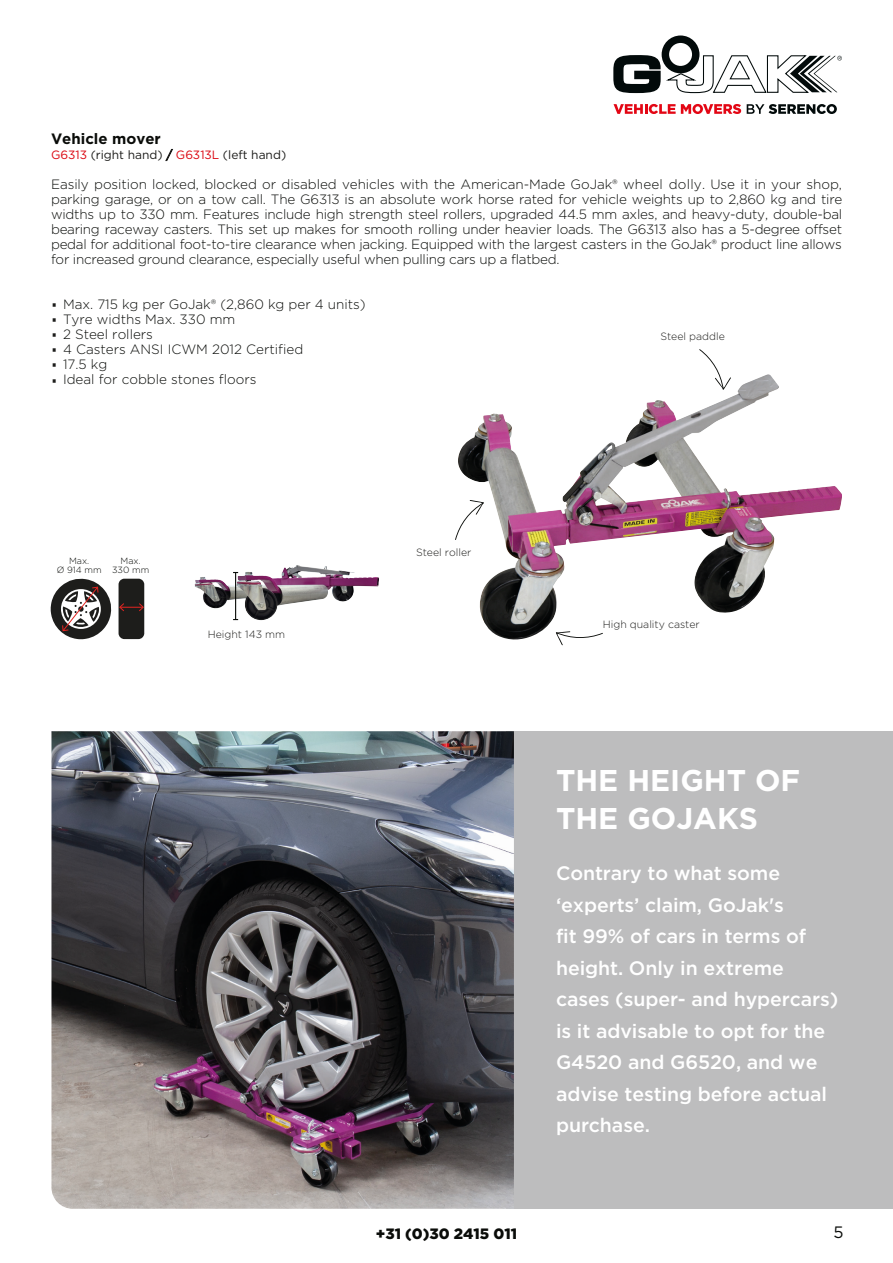
<style>
.page{position:relative;width:893px;height:1263px;background:#fff}
.page>*{position:absolute;margin:0;border:0;box-sizing:border-box;transform-origin:0 0}
.Naam_artikel{font:700 30px/37.5px "Gotham";color:#fff}
.Platte_tekst{font:500 19.5px/31.5px "Gotham";letter-spacing:-.005em;color:#fff}
.t1{font:16.5px "Gotham";color:#0a0c09}
.t2{font:900 15px "Gotham";color:#0a0c09}
.Naam_artikel-2{font:700 15px "Gotham";color:#0a0c09}
.Platte_tekst-2{font:300 13.5px/15px "Gotham";letter-spacing:-.02em;color:#0a0c09;text-align:justify}
.Platte_tekst-bullets{font:300 13.5px "Gotham";color:#0a0c09}
.Art__Nummer{font:12px "Gotham";color:#1d1d1b}
.afmeting{font:300 10.5px "Gotham";color:#1d1d1b}
.Platte_tekst-bullets-2{font:300 9px "Gotham";color:#0a0c09}
.s1{font-family:"Titillium Text 25 L 400 wt";font-weight:400;font-size:12px;color:#1d1d1b}
.s2{color:#db0812}
</style>
<div class="page">
<svg style="left:747px;top:104px;width:90px;height:10px"></svg>
<svg style="left:613px;top:36px;width:229px;height:58px"></svg>
<svg style="left:613px;top:104px;width:128px;height:10px"></svg>
<svg style="left:455px;top:531px;width:3px;height:9px"></svg>
<svg style="left:699px;top:349px;width:21px;height:25px"></svg>
<svg style="left:51px;top:579px;width:61px;height:60px"></svg>
<svg style="left:119px;top:579px;width:25px;height:60px"></svg>
<img style="left:458px;top:374px;width:310px;height:267px">
<img style="left:195px;top:565px;width:102px;height:22px">
<hr style="left:235px;top:572px;width:1px;height:47px;background:#0a0c09">
<div style="left:506px;top:731px;width:387px;height:478px;background:#bdbdbe"></div>
<img style="left:51px;top:731px;width:463px;height:478px">
<p class="Naam_artikel-2" style="left:51px;top:129px;width:111px">Vehicle mover</p>
<p class="Platte_tekst-2" style="left:51px;top:176px;width:793px">Easily position locked, blocked or disabled vehicles with the American-Made GoJak® wheel dolly. Use it in your shop, parking garage, or on a tow call. The G6313 is an absolute work horse rated for vehicle weights up to 2,860 kg and tire widths up to 330 mm. Features include high strength steel rollers, upgraded 44.5 mm axles, and heavy-duty, double-bal bearing raceway casters. This set up makes for smooth rolling under heavier loads. The G6313 also has a 5-degree offset pedal for additional foot-to-tire clearance when jacking. Equipped with the largest casters in the GoJak® product line allows for increased ground clearance, especially useful when pulling cars up a flatbed.</p>
<p class="Platte_tekst-bullets" style="left:51px;top:296px;width:316px"><span class="s1">•</span> Max. 715 kg per GoJak® (2,860 kg per 4 units)</p>
<p class="Platte_tekst-bullets" style="left:51px;top:311px;width:186px"><span class="s1">•</span> Tyre widths Max. 330 mm</p>
<p class="Platte_tekst-bullets" style="left:51px;top:326px;width:103px"><span class="s1">•</span> 2 Steel rollers</p>
<p class="Platte_tekst-bullets" style="left:51px;top:341px;width:254px"><span class="s1">•</span> 4 Casters ANSI ICWM 2012 Certified</p>
<p class="Platte_tekst-bullets" style="left:51px;top:356px;width:58px"><span class="s1">•</span> 17.5 kg</p>
<p class="Platte_tekst-bullets" style="left:51px;top:371px;width:207px"><span class="s1">•</span> Ideal for cobble stones floors</p>
<p class="Art__Nummer" style="left:51px;top:147px;width:237px"><span class="s2">G6313</span> (right hand) / <span class="s2">G6313L</span> (left hand)</p>
<p class="afmeting" style="left:660px;top:330px;width:66px">Steel paddle</p>
<p class="Platte_tekst-bullets-2" style="left:69px;top:555px;width:22px">Max.</p>
<p class="Platte_tekst-bullets-2" style="left:57px;top:564px;width:46px">Ø 914 mm</p>
<p class="Platte_tekst-bullets-2" style="left:121px;top:555px;width:22px">Max.</p>
<p class="Platte_tekst-bullets-2" style="left:112px;top:564px;width:39px">330 mm</p>
<p class="afmeting" style="left:208px;top:627px;width:79px">Height 143 mm</p>
<p class="afmeting" style="left:416px;top:545px;width:57px">Steel roller</p>
<p class="afmeting" style="left:603px;top:618px;width:98px">High quality caster</p>
<p class="Naam_artikel" style="left:556px;top:762px;width:246px">THE HEIGHT OF<br>THE GOJAKS</p>
<p class="Platte_tekst" style="left:556px;top:857px;width:284px">Contrary to what some ‘experts’ claim, GoJak's<br>fit 99% of cars in terms of height. Only in extreme cases (super- and hypercars) is it advisable to opt for the<br>G4520 and G6520, and we advise testing before actual purchase.</p>
<p class="t2" style="left:376px;top:1223px;width:143px">+31 (0)30 2415 011</p>
<p class="t1" style="left:833px;top:1221px;width:12px">5</p>
</div>
